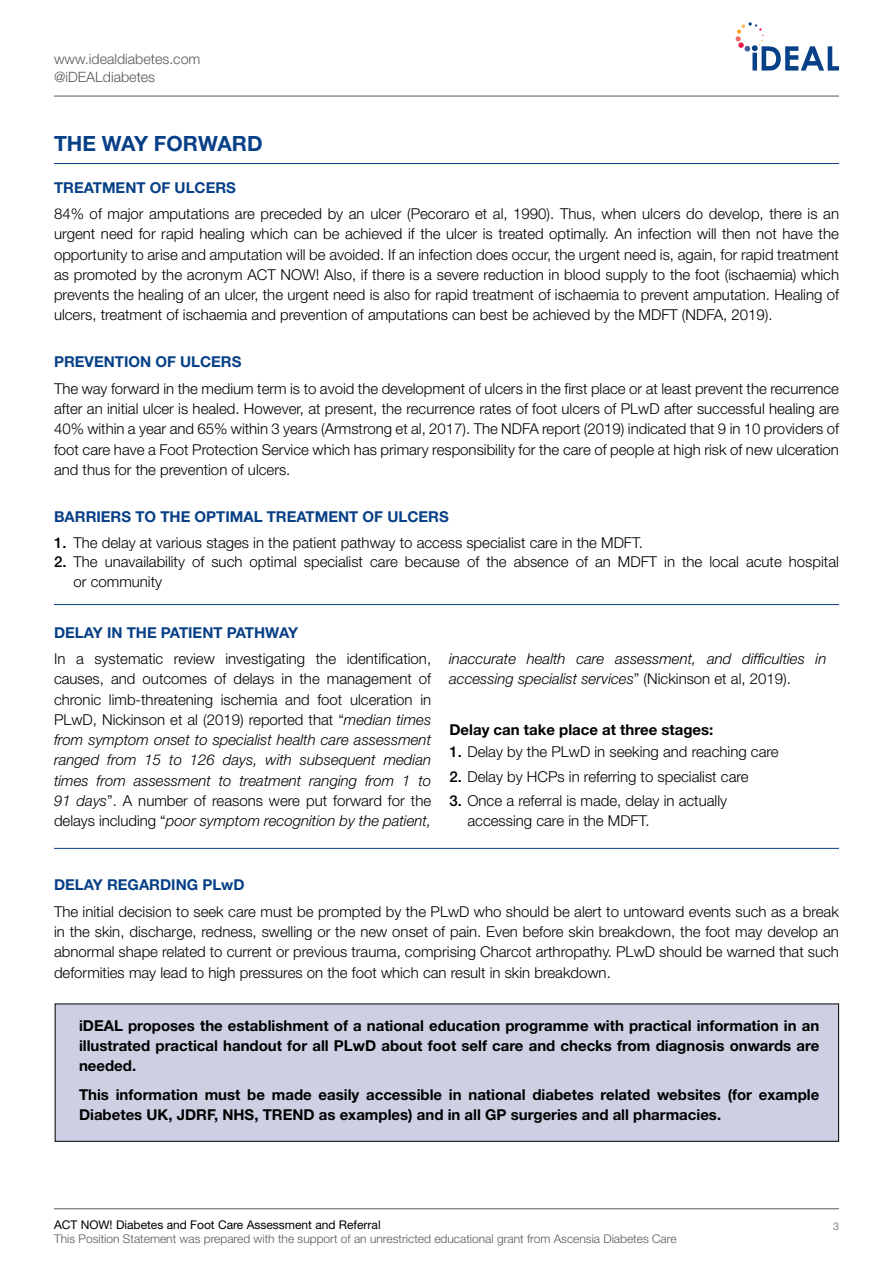
<style>
.page{position:relative;width:893px;height:1263px;background:#fff}
.page>*{position:absolute;margin:0;border:0;box-sizing:border-box;transform-origin:0 0}
.t1{font:700 21px "Helvetica Neue LT Std";color:#074086}
.t2{font:300 15px/20.2px "Helvetica Neue LT Std";color:#000;text-align:justify}
.t3{font:700 15px/20.2px "Helvetica Neue LT Std";color:#000;text-align:justify}
.t4{font:700 15px "Helvetica Neue LT Std";color:#074086}
.t5{font:italic 300 15px/20.2px "Helvetica Neue LT Std";color:#000}
.t6{font:300 14.25px/17.7px "Helvetica Neue LT Std";color:#58595b}
.t7{font:300 12px "Helvetica Neue LT Std";color:#58595b}
.t8{font:12px "Helvetica Neue LT Std";color:#000}
.t9{font:300 10.5px "Helvetica Neue LT Std";color:#58595b}
.s1{font-weight:500}
.s2{font-style:italic}
.s3{font-style:normal}
</style>
<div class="page">
<svg style="left:736px;top:22px;width:103px;height:49px"></svg>
<hr style="left:54px;top:96px;width:785px;height:1px;background:#58595b">
<hr style="left:54px;top:1208px;width:785px;height:1px;background:#58595b">
<div style="left:55px;top:1004px;width:784px;height:137px;background:#cdd0e3"></div>
<div style="left:55px;top:1003px;width:784px;height:139px;border:1px solid #000"></div>
<hr style="left:54px;top:604px;width:785px;height:1px;background:#074086">
<hr style="left:54px;top:848px;width:785px;height:1px;background:#074086">
<hr style="left:54px;top:163px;width:785px;height:1px;background:#074086">
<p class="t6" style="left:54px;top:50px;width:148px">www.idealdiabetes.com @iDEALdiabetes</p>
<h1 class="t1" style="left:54px;top:131px;width:210px">THE WAY FORWARD</h1>
<p class="t4" style="left:54px;top:178px;width:183px">TREATMENT OF ULCERS</p>
<p class="t2" style="left:54px;top:203px;width:787px">84% of major amputations are preceded by an ulcer (Pecoraro et al, 1990). Thus, when ulcers do develop, there is an urgent need for rapid healing which can be achieved if the ulcer is treated optimally. An infection will then not have the opportunity to arise and amputation will be avoided. If an infection does occur, the urgent need is, again, for rapid treatment as promoted by the acronym ACT NOW! Also, if there is a severe reduction in blood supply to the foot (ischaemia) which prevents the healing of an ulcer, the urgent need is also for rapid treatment of ischaemia to prevent amputation. Healing of ulcers, treatment of ischaemia and prevention of amputations can best be achieved by the MDFT (NDFA, 2019).</p>
<p class="t4" style="left:54px;top:353px;width:189px">PREVENTION OF ULCERS</p>
<p class="t2" style="left:54px;top:378px;width:786px">The way forward in the medium term is to avoid the development of ulcers in the first place or at least prevent the recurrence after an initial ulcer is healed. However, at present, the recurrence rates of foot ulcers of PLwD after successful healing are 40% within a year and 65% within 3 years (Armstrong et al, 2017). The NDFA report (2019) indicated that 9 in 10 providers of foot care have a Foot Protection Service which has primary responsibility for the care of people at high risk of new ulceration and thus for the prevention of ulcers.</p>
<p class="t4" style="left:54px;top:507px;width:396px">BARRIERS TO THE OPTIMAL TREATMENT OF ULCERS</p>
<p class="t2" style="left:54px;top:532px;width:590px"><span class="s1">1.</span> The delay at various stages in the patient pathway to access specialist care in the MDFT.</p>
<p class="t2" style="left:74px;top:552px;width:767px;line-height:19.5px;text-indent:-20px"><span class="s1">2.</span> The unavailability of such optimal specialist care because of the absence of an MDFT in the local acute hospital or community</p>
<p class="t4" style="left:54px;top:623px;width:246px">DELAY IN THE PATIENT PATHWAY</p>
<p class="t2" style="left:54px;top:648px;width:379px">In a systematic review investigating the identification, causes, and outcomes of delays in the management of chronic limb-threatening ischemia and foot ulceration in PLwD, Nickinson et al (2019) reported that “<span class="s2">median times from symptom onset to specialist health care assessment ranged from 15 to 126 days, with subsequent median times from assessment to treatment ranging from 1 to 91 days</span>”. A number of reasons were put forward for the delays including “<span class="s2">poor symptom recognition by the patient,</span></p>
<p class="t5" style="left:449px;top:648px;width:379px">inaccurate health care assessment, and difficulties in accessing specialist services<span class="s3">” (Nickinson et al, 2019).</span></p>
<p class="t3" style="left:449px;top:719px;width:265px">Delay can take place at three stages:</p>
<p class="t2" style="left:449px;top:741px;width:331px"><span class="s1">1.</span> Delay by the PLwD in seeking and reaching care</p>
<p class="t2" style="left:449px;top:766px;width:301px"><span class="s1">2.</span> Delay by HCPs in referring to specialist care</p>
<p class="t2" style="left:467px;top:790px;width:261px;text-indent:-18px"><span class="s1">3.</span> Once a referral is made, delay in actually accessing care in the MDFT.</p>
<p class="t4" style="left:54px;top:876px;width:192px">DELAY REGARDING PLwD</p>
<p class="t2" style="left:54px;top:901px;width:786px">The initial decision to seek care must be prompted by the PLwD who should be alert to untoward events such as a break in the skin, discharge, redness, swelling or the new onset of pain. Even before skin breakdown, the foot may develop an abnormal shape related to current or previous trauma, comprising Charcot arthropathy. PLwD should be warned that such deformities may lead to high pressures on the foot which can result in skin breakdown.</p>
<p class="t3" style="left:79px;top:1015px;width:742px">iDEAL proposes the establishment of a national education programme with practical information in an illustrated practical handout for all PLwD about foot self care and checks from diagnosis onwards are needed.</p>
<p class="t3" style="left:79px;top:1084px;width:742px">This information must be made easily accessible in national diabetes related websites (for example<br>Diabetes UK, JDRF, NHS, TREND as examples) and in all GP surgeries and all pharmacies.</p>
<p class="t8" style="left:54px;top:1217px;width:328px">ACT NOW! Diabetes and Foot Care Assessment and Referral</p>
<p class="t7" style="left:54px;top:1232px;width:624px">This Position Statement was prepared with the support of an unrestricted educational grant from Ascensia Diabetes Care</p>
<p class="t9" style="left:833px;top:1220px;width:7px">3</p>
</div>
